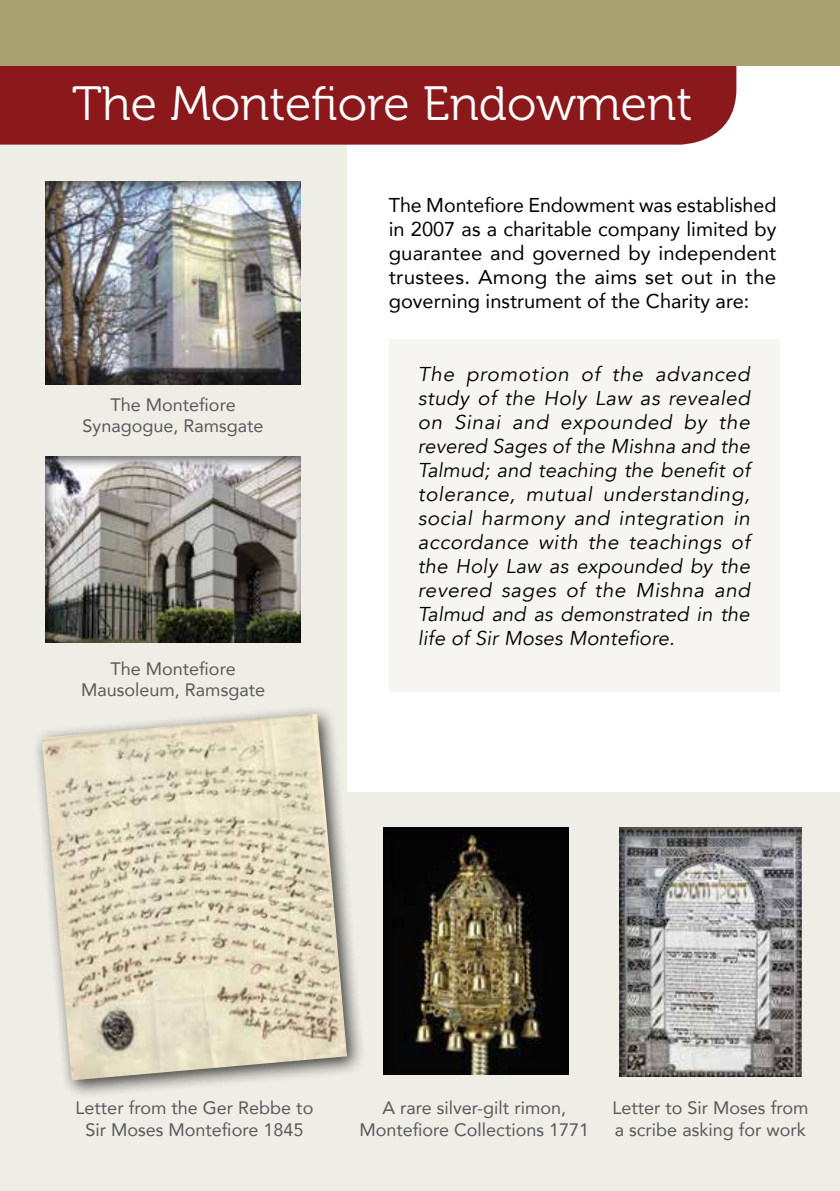
<style>
.page{position:relative;width:840px;height:1191px;background:#fff}
.page>*{position:absolute;margin:0;border:0;box-sizing:border-box;transform-origin:0 0}
.t1{font:48px "Museo 300";color:#fff}
.t2{font:italic 20px/24px "Avenir";letter-spacing:.01em;color:#000;text-align:justify}
.t3{font:20px/24px "Avenir";color:#000;text-align:justify}
.t4{font:18px/21.6px "Avenir";color:#58595b;text-align:center}
</style>
<div class="page">
<div style="left:247px;top:792px;width:592px;height:399px;background:#eeede6"></div>
<div style="left:0;top:0;width:346px;height:1191px;background:#eeede6"></div>
<div style="left:43px;top:179px;width:258px;height:206px;background:#000;opacity:.59"></div>
<div style="left:43px;top:453px;width:258px;height:190px;background:#000;opacity:.59"></div>
<div style="left:32px;top:704px;width:334px;height:395px;background:#000;opacity:.75"></div>
<img style="left:42px;top:713px;width:305px;height:367px">
<div style="left:0;top:66px;width:736px;height:79px;background:#8b181b"></div>
<div style="left:388px;top:340px;width:390px;height:352px;background:#f6f5f2"></div>
<div style="left:0;top:0;width:839px;height:66px;background:#a9a171"></div>
<div style="left:379px;top:824px;width:190px;height:252px;background:#000;opacity:.59"></div>
<div style="left:616px;top:825px;width:186px;height:252px;background:#000;opacity:.59"></div>
<h1 class="t1" style="left:72px;top:77px;width:621px">The Montefiore Endowment</h1>
<p class="t4" style="left:83px;top:393px;width:182px">The Montefiore<br>Synagogue, Ramsgate</p>
<p class="t4" style="left:81px;top:657px;width:185px">The Montefiore<br>Mausoleum, Ramsgate</p>
<p class="t3" style="left:388px;top:192px;width:389px">The Montefiore Endowment was established in 2007 as a charitable company limited by guarantee and governed by independent trustees. Among the aims set out in the governing instrument of the Charity are:</p>
<p class="t2" style="left:417px;top:362px;width:333px">The promotion of the advanced study of the Holy Law as revealed on Sinai and expounded by the revered Sages of the Mishna and the Talmud; and teaching the benefit of tolerance, mutual understanding, social harmony and integration in accordance with the teachings of the Holy Law as expounded by the revered sages of the Mishna and Talmud and as demonstrated in the life of Sir Moses Montefiore.</p>
<p class="t4" style="left:75px;top:1096px;width:239px">Letter from the Ger Rebbe to<br>Sir Moses Montefiore 1845</p>
<p class="t4" style="left:382px;top:1096px;width:185px">A rare silver-gilt rimon,</p>
<p class="t4" style="left:359px;top:1096px;width:231px">.<br>Montefiore Collections 1771</p>
<p class="t4" style="left:612px;top:1096px;width:197px;text-align:left">Letter to Sir Moses from a scribe asking for work</p>
</div>
